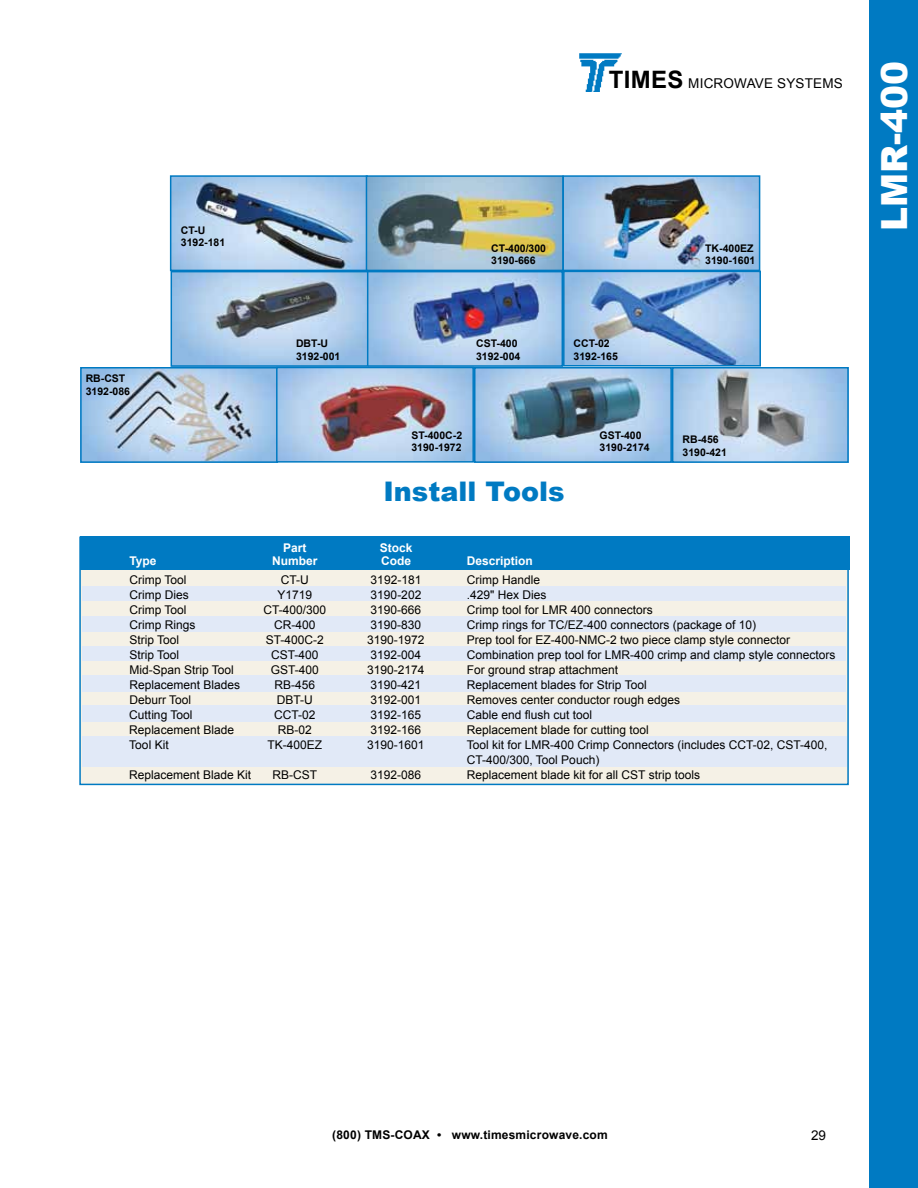
<style>
.page{position:relative;width:918px;height:1188px;background:#fff}
.page>*{position:absolute;margin:0;border:0;box-sizing:border-box;transform-origin:0 0}
.t1{font:900 36px "Arial";color:#fff}
.t2{font:900 27px "Arial";color:#007ac2}
.t3{font:13.5px "Arial";letter-spacing:.015em;color:#000}
.t4{font:12px/15px "Arial";color:#000}
.t5{font:700 12px "Arial";letter-spacing:.015em;color:#000}
.t6{font:700 12px "Arial";color:#fff}
.t7{font:700 10.5px/12.6px "Arial";color:#000}
.s1{font-weight:700;font-size:24px}
</style>
<div class="page">
<img style="left:579px;top:53px;width:43px;height:39px">
<img style="left:477px;top:370px;width:192px;height:90px">
<div style="left:474px;top:367px;width:198px;height:96px;border:2px solid #007ac2"></div>
<img style="left:675px;top:370px;width:171px;height:90px">
<div style="left:672px;top:367px;width:177px;height:96px;border:2px solid #007ac2"></div>
<img style="left:83px;top:370px;width:388px;height:90px">
<div style="left:80px;top:367px;width:198px;height:96px;border:2px solid #007ac2"></div>
<img style="left:173px;top:178px;width:388px;height:90px">
<div style="left:170px;top:175px;width:198px;height:96px;border:2px solid #007ac2"></div>
<img style="left:565px;top:178px;width:193px;height:186px">
<div style="left:563px;top:271px;width:198px;height:96px;border:2px solid #007ac2"></div>
<img style="left:368px;top:274px;width:192px;height:90px">
<div style="left:365px;top:271px;width:198px;height:96px;border:2px solid #007ac2"></div>
<img style="left:174px;top:274px;width:191px;height:90px">
<div style="left:171px;top:271px;width:197px;height:96px;border:2px solid #007ac2"></div>
<div style="left:276px;top:367px;width:198px;height:96px;border:2px solid #007ac2"></div>
<div style="left:562px;top:175px;width:198px;height:96px;border:2px solid #007ac2"></div>
<div style="left:366px;top:175px;width:198px;height:96px;border:2px solid #007ac2"></div>
<div style="left:80px;top:537px;width:768px;height:247px;background:#f5f1e6"></div>
<div style="left:83px;top:586px;width:763px;height:14px;background:#e1e9f7"></div>
<div style="left:82px;top:616px;width:764px;height:16px;background:#e1e9f7"></div>
<div style="left:83px;top:646px;width:763px;height:15px;background:#e1e9f7"></div>
<div style="left:82px;top:675px;width:764px;height:17px;background:#e1e9f7"></div>
<div style="left:82px;top:705px;width:764px;height:17px;background:#e1e9f7"></div>
<div style="left:82px;top:736px;width:764px;height:31px;background:#e1e9f7"></div>
<div style="left:80px;top:537px;width:770px;height:33px;background:#007ac2"></div>
<div style="left:869px;top:0;width:49px;height:1188px;background:#007ac2"></div>
<p class="t7" style="left:86px;top:373px;width:46px">RB-CST<br>3192-086</p>
<p class="t7" style="left:181px;top:225px;width:46px">CT-U<br>3192-181</p>
<p class="t3" style="left:609px;top:79px;width:235px"><span class="s1">TIMES</span> MICROWAVE SYSTEMS</p>
<p class="t7" style="left:296px;top:338px;width:46px">DBT-U<br>3192-001</p>
<p class="t7" style="left:491px;top:243px;width:56px">CT-400/300<br>3190-666</p>
<p class="t7" style="left:476px;top:338px;width:46px">CST-400<br>3192-004</p>
<p class="t7" style="left:574px;top:338px;width:46px">CCT-02<br>3192-165</p>
<p class="t7" style="left:411px;top:430px;width:52px">ST-400C-2<br>3190-1972</p>
<p class="t7" style="left:600px;top:430px;width:52px">GST-400<br>3190-2174</p>
<h2 class="t2" style="left:383px;top:481px;width:183px">Install Tools</h2>
<p class="t7" style="left:705px;top:243px;width:52px">TK-400EZ<br>3190-1601</p>
<p class="t7" style="left:683px;top:434px;width:46px">RB-456<br>3190-421</p>
<p class="t6" style="left:283px;top:543px;width:25px">Part</p>
<p class="t6" style="left:380px;top:543px;width:34px">Stock</p>
<p class="t6" style="left:129px;top:556px;width:29px">Type</p>
<p class="t6" style="left:272px;top:556px;width:47px">Number</p>
<p class="t6" style="left:381px;top:556px;width:31px">Code</p>
<p class="t6" style="left:467px;top:556px;width:68px">Description</p>
<p class="t4" style="left:129px;top:574px;width:59px">Crimp Tool</p>
<p class="t4" style="left:281px;top:574px;width:29px">CT-U</p>
<p class="t4" style="left:371px;top:574px;width:52px">3192-181</p>
<p class="t4" style="left:467px;top:574px;width:75px">Crimp Handle</p>
<p class="t4" style="left:129px;top:589px;width:61px">Crimp Dies</p>
<p class="t4" style="left:277px;top:589px;width:36px">Y1719</p>
<p class="t4" style="left:371px;top:589px;width:52px">3190-202</p>
<p class="t4" style="left:467px;top:589px;width:81px">.429" Hex Dies</p>
<p class="t4" style="left:129px;top:604px;width:59px">Crimp Tool</p>
<p class="t4" style="left:263px;top:604px;width:64px">CT-400/300</p>
<p class="t4" style="left:371px;top:604px;width:52px">3190-666</p>
<p class="t4" style="left:467px;top:604px;width:188px">Crimp tool for LMR 400 connectors</p>
<p class="t4" style="left:129px;top:619px;width:68px">Crimp Rings</p>
<p class="t4" style="left:274px;top:619px;width:43px">CR-400</p>
<p class="t4" style="left:371px;top:619px;width:52px">3190-830</p>
<p class="t4" style="left:467px;top:619px;width:291px">Crimp rings for TC/EZ-400 connectors (package of 10)</p>
<p class="t4" style="left:129px;top:634px;width:51px">Strip Tool</p>
<p class="t4" style="left:266px;top:634px;width:60px">ST-400C-2</p>
<p class="t4" style="left:367px;top:634px;width:59px">3190-1972</p>
<p class="t4" style="left:467px;top:634px;width:325px">Prep tool for EZ-400-NMC-2 two piece clamp style connector</p>
<p class="t4" style="left:129px;top:649px;width:51px">Strip Tool</p>
<p class="t4" style="left:271px;top:649px;width:49px">CST-400</p>
<p class="t4" style="left:371px;top:649px;width:52px">3192-004</p>
<p class="t4" style="left:467px;top:649px;width:370px">Combination prep tool for LMR-400 crimp and clamp style connectors</p>
<p class="t4" style="left:129px;top:664px;width:106px">Mid-Span Strip Tool</p>
<p class="t4" style="left:271px;top:664px;width:50px">GST-400</p>
<p class="t4" style="left:367px;top:664px;width:59px">3190-2174</p>
<p class="t4" style="left:467px;top:664px;width:153px">For ground strap attachment</p>
<p class="t4" style="left:129px;top:679px;width:112px">Replacement Blades</p>
<p class="t4" style="left:274px;top:679px;width:42px">RB-456</p>
<p class="t4" style="left:371px;top:679px;width:52px">3190-421</p>
<p class="t4" style="left:467px;top:679px;width:181px">Replacement blades for Strip Tool</p>
<p class="t4" style="left:129px;top:694px;width:63px">Deburr Tool</p>
<p class="t4" style="left:277px;top:694px;width:38px">DBT-U</p>
<p class="t4" style="left:371px;top:694px;width:52px">3192-001</p>
<p class="t4" style="left:467px;top:694px;width:215px">Removes center conductor rough edges</p>
<p class="t4" style="left:129px;top:708px;width:65px">Cutting Tool</p>
<p class="t4" style="left:274px;top:708px;width:43px">CCT-02</p>
<p class="t4" style="left:371px;top:708px;width:52px">3192-165</p>
<p class="t4" style="left:467px;top:708px;width:127px">Cable end flush cut tool</p>
<p class="t4" style="left:129px;top:724px;width:106px">Replacement Blade</p>
<p class="t4" style="left:278px;top:724px;width:36px">RB-02</p>
<p class="t4" style="left:371px;top:724px;width:52px">3192-166</p>
<p class="t4" style="left:467px;top:724px;width:184px">Replacement blade for cutting tool</p>
<p class="t4" style="left:129px;top:739px;width:41px">Tool Kit</p>
<p class="t4" style="left:267px;top:739px;width:56px">TK-400EZ</p>
<p class="t4" style="left:367px;top:739px;width:59px">3190-1601</p>
<p class="t4" style="left:467px;top:739px;width:362px">Tool kit for LMR-400 Crimp Connectors (includes CCT-02, CST-400,<br>CT-400/300, Tool Pouch)</p>
<p class="t4" style="left:129px;top:769px;width:124px">Replacement Blade Kit</p>
<p class="t4" style="left:272px;top:769px;width:46px">RB-CST</p>
<p class="t4" style="left:371px;top:769px;width:52px">3192-086</p>
<p class="t4" style="left:467px;top:769px;width:235px">Replacement blade kit for all CST strip tools</p>
<h1 class="t1" style="left:881px;top:231px;width:172px;rotate:-90deg">LMR-400</h1>
<p class="t5" style="left:332px;top:1127px;width:277px">(800) TMS-COAX • www.timesmicrowave.com</p>
<p class="t3" style="left:811px;top:1130px;width:17px">29</p>
</div>
